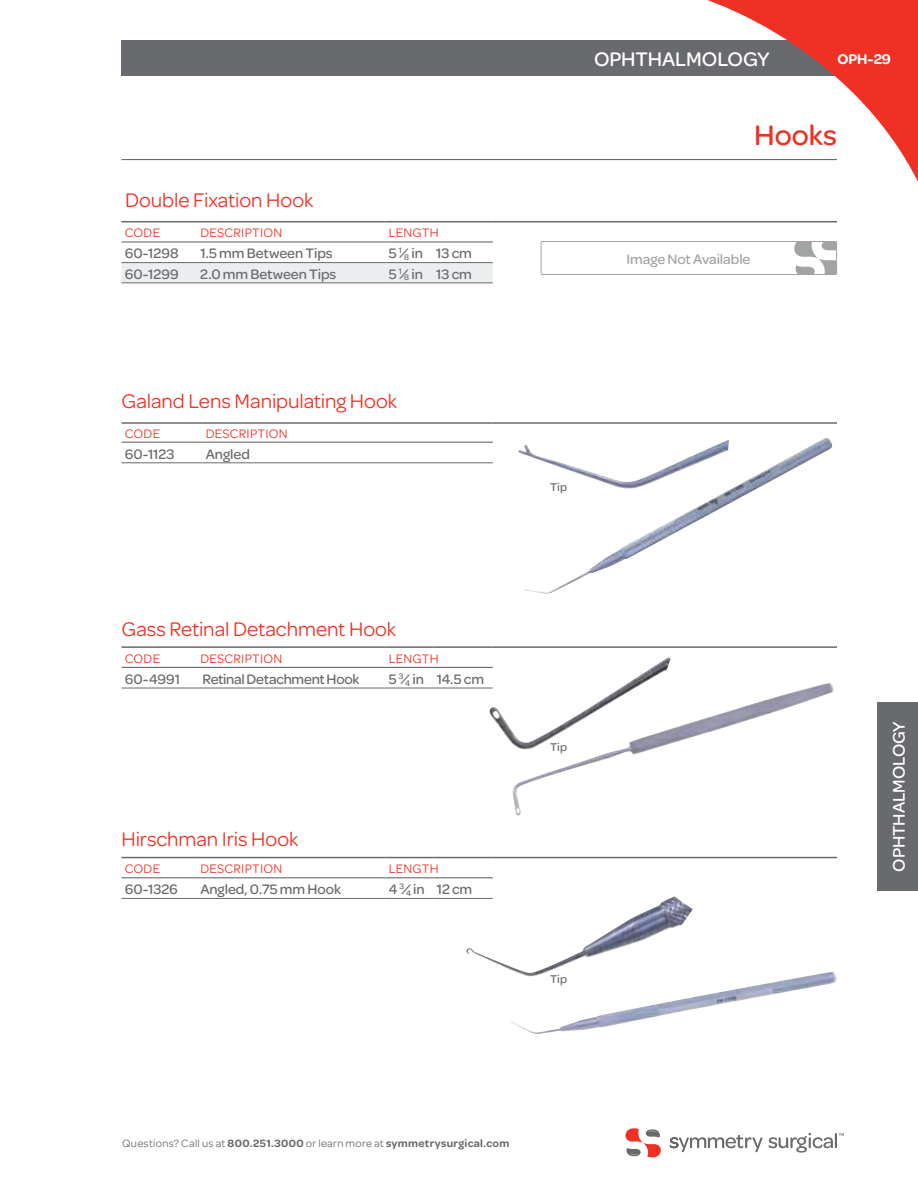
<style>
.page{position:relative;width:918px;height:1188px;background:#fff}
.page>*{position:absolute;margin:0;border:0;box-sizing:border-box;transform-origin:0 0}
.t1{font:500 30px "Omnes";color:#ee3124}
.t2{font:21px "Omnes";letter-spacing:-.005em;color:#ee3124}
.t3{font:500 21px "Omnes";letter-spacing:-.005em;color:#fff}
.t4{font:500 18px "Omnes";letter-spacing:-.005em;color:#fff}
.t5{font:600 15px "Omnes";color:#fff}
.t6{font:500 14.7px "Omnes";letter-spacing:-.005em;color:#696a6d}
.t7{font:500 14.7px "Omnes";letter-spacing:-.005em;color:#a1a3a5}
.t8{font:13.2px "Omnes";letter-spacing:.02em;color:#ee3124}
.t9{font:500 12px "Omnes";letter-spacing:.01em;color:#696a6d}
.t10{font:600 11.25px "Omnes";letter-spacing:.03em;color:#696a6d}
.s1{font-weight:400}
</style>
<div class="page">
<div style="left:878px;top:702px;width:40px;height:189px;background:#696a6d"></div>
<div style="left:121px;top:41px;width:756px;height:35px;background:#696a6d"></div>
<svg style="left:653px;top:0;width:265px;height:182px"></svg>
<svg style="left:670px;top:1133px;width:174px;height:20px"></svg>
<svg style="left:626px;top:1128px;width:35px;height:29px"></svg>
<hr style="left:122px;top:159px;width:715px;height:1px;background:#696a6d">
<svg style="left:122px;top:263px;width:371px;height:20px;background:#e7e8e9"></svg>
<hr style="left:122px;top:221px;width:75px;height:1px;background:#696a6d">
<hr style="left:197px;top:221px;width:188px;height:1px;background:#696a6d">
<hr style="left:386px;top:221px;width:47px;height:1px;background:#696a6d">
<hr style="left:433px;top:221px;width:60px;height:1px;background:#696a6d">
<hr style="left:493px;top:221px;width:344px;height:1px;background:#696a6d">
<hr style="left:122px;top:241px;width:75px;height:2px;background:#696a6d">
<hr style="left:197px;top:241px;width:188px;height:2px;background:#696a6d">
<hr style="left:386px;top:241px;width:47px;height:2px;background:#696a6d">
<hr style="left:433px;top:241px;width:60px;height:2px;background:#696a6d">
<hr style="left:122px;top:262px;width:75px;height:1px;background:#696a6d">
<hr style="left:197px;top:262px;width:188px;height:1px;background:#696a6d">
<hr style="left:386px;top:262px;width:47px;height:1px;background:#696a6d">
<hr style="left:433px;top:262px;width:60px;height:1px;background:#696a6d">
<hr style="left:122px;top:283px;width:75px;height:1px;background:#696a6d">
<hr style="left:197px;top:283px;width:188px;height:1px;background:#696a6d">
<hr style="left:386px;top:283px;width:47px;height:1px;background:#696a6d">
<hr style="left:433px;top:283px;width:60px;height:1px;background:#696a6d">
<hr style="left:122px;top:646px;width:75px;height:2px;background:#696a6d">
<hr style="left:197px;top:646px;width:188px;height:2px;background:#696a6d">
<hr style="left:386px;top:646px;width:48px;height:2px;background:#696a6d">
<hr style="left:434px;top:646px;width:59px;height:2px;background:#696a6d">
<hr style="left:493px;top:646px;width:344px;height:2px;background:#696a6d">
<hr style="left:122px;top:667px;width:75px;height:1px;background:#696a6d">
<hr style="left:197px;top:667px;width:188px;height:1px;background:#696a6d">
<hr style="left:386px;top:667px;width:48px;height:1px;background:#696a6d">
<hr style="left:434px;top:667px;width:59px;height:1px;background:#696a6d">
<hr style="left:122px;top:688px;width:75px;height:1px;background:#696a6d">
<hr style="left:197px;top:688px;width:188px;height:1px;background:#696a6d">
<hr style="left:386px;top:688px;width:48px;height:1px;background:#696a6d">
<hr style="left:434px;top:688px;width:59px;height:1px;background:#696a6d">
<hr style="left:122px;top:422px;width:80px;height:2px;background:#696a6d">
<hr style="left:202px;top:422px;width:291px;height:2px;background:#696a6d">
<hr style="left:493px;top:422px;width:344px;height:2px;background:#696a6d">
<hr style="left:122px;top:442px;width:80px;height:1px;background:#696a6d">
<hr style="left:202px;top:442px;width:291px;height:1px;background:#696a6d">
<hr style="left:122px;top:463px;width:80px;height:1px;background:#696a6d">
<hr style="left:202px;top:463px;width:291px;height:1px;background:#696a6d">
<img style="left:696px;top:438px;width:129px;height:70px">
<img style="left:518px;top:440px;width:211px;height:49px">
<hr style="left:122px;top:857px;width:75px;height:1px;background:#696a6d">
<hr style="left:197px;top:857px;width:188px;height:1px;background:#696a6d">
<hr style="left:386px;top:857px;width:48px;height:1px;background:#696a6d">
<hr style="left:434px;top:857px;width:59px;height:1px;background:#696a6d">
<hr style="left:493px;top:857px;width:344px;height:1px;background:#696a6d">
<hr style="left:122px;top:877px;width:75px;height:1px;background:#696a6d">
<hr style="left:197px;top:877px;width:188px;height:1px;background:#696a6d">
<hr style="left:386px;top:877px;width:48px;height:1px;background:#696a6d">
<hr style="left:434px;top:877px;width:59px;height:1px;background:#696a6d">
<hr style="left:122px;top:898px;width:75px;height:1px;background:#696a6d">
<hr style="left:197px;top:898px;width:188px;height:1px;background:#696a6d">
<hr style="left:386px;top:898px;width:48px;height:1px;background:#696a6d">
<hr style="left:434px;top:898px;width:59px;height:1px;background:#696a6d">
<img style="left:512px;top:683px;width:322px;height:133px">
<img style="left:489px;top:658px;width:182px;height:92px">
<img style="left:706px;top:971px;width:127px;height:24px">
<img style="left:465px;top:896px;width:228px;height:81px">
<div style="left:541px;top:241px;width:296px;height:34px;border:1px solid #a1a3a5"></div>
<svg style="left:794px;top:242px;width:43px;height:32px"></svg>
<h2 class="t2" style="left:125px;top:188px;width:190px">Double Fixation Hook</h2>
<p class="t8" style="left:125px;top:225px;width:37px">Code</p>
<p class="t8" style="left:200px;top:225px;width:84px">Description</p>
<p class="t8" style="left:389px;top:225px;width:51px">length</p>
<p class="t6" style="left:125px;top:245px;width:55px">60-1298</p>
<p class="t6" style="left:200px;top:245px;width:134px">1.5 mm Between Tips</p>
<p class="t6" style="left:389px;top:245px;width:85px">5 <sup>1</sup>⁄<sub>8</sub> in 13 cm</p>
<p class="t6" style="left:125px;top:265px;width:55px">60-1299</p>
<p class="t6" style="left:200px;top:265px;width:138px">2.0 mm Between Tips</p>
<p class="t6" style="left:389px;top:265px;width:85px">5 <sup>1</sup>⁄<sub>8</sub> in 13 cm</p>
<h2 class="t2" style="left:122px;top:390px;width:277px">Galand Lens Manipulating Hook</h2>
<p class="t8" style="left:125px;top:426px;width:37px">Code</p>
<p class="t8" style="left:206px;top:426px;width:84px">Description</p>
<p class="t6" style="left:125px;top:445px;width:51px">60-1123</p>
<p class="t6" style="left:206px;top:445px;width:46px">Angled</p>
<h2 class="t2" style="left:122px;top:617px;width:276px">Gass Retinal Detachment Hook</h2>
<p class="t8" style="left:125px;top:651px;width:37px">Code</p>
<p class="t8" style="left:200px;top:651px;width:84px">Description</p>
<p class="t8" style="left:389px;top:651px;width:51px">length</p>
<p class="t6" style="left:125px;top:671px;width:57px">60-4991</p>
<p class="t6" style="left:202px;top:671px;width:159px">Retinal Detachment Hook</p>
<p class="t6" style="left:389px;top:671px;width:97px">5 <sup>3</sup>⁄<sub>4</sub> in 14.5 cm</p>
<h2 class="t2" style="left:122px;top:827px;width:178px">H irschman I ris Hook</h2>
<p class="t8" style="left:125px;top:861px;width:37px">Code</p>
<p class="t8" style="left:200px;top:861px;width:84px">Description</p>
<p class="t8" style="left:389px;top:861px;width:51px">length</p>
<p class="t6" style="left:125px;top:881px;width:55px">60-1326</p>
<p class="t6" style="left:200px;top:881px;width:142px">Angled, 0.75 mm Hook</p>
<p class="t6" style="left:389px;top:881px;width:85px">4 <sup>3</sup>⁄<sub>4</sub> in 12 cm</p>
<h2 class="t3" style="left:594px;top:48px;width:177px">Ophthalmology</h2>
<p class="t5" style="left:838px;top:51px;width:55px">opH-29</p>
<h1 class="t1" style="left:754px;top:119px;width:84px">Hooks</h1>
<p class="t7" style="left:626px;top:251px;width:126px">Image Not Available</p>
<p class="t9" style="left:550px;top:480px;width:19px">Tip</p>
<p class="t9" style="left:550px;top:741px;width:19px">Tip</p>
<p class="t9" style="left:550px;top:972px;width:19px">Tip</p>
<p class="t4" style="left:889px;top:872px;width:152px;rotate:-90deg">Ophthalmology</p>
<p class="t10" style="left:122px;top:1136px;width:389px"><span class="s1">Questions? Call us at</span> 800.251.3000 <span class="s1">or learn more at</span> symmetrysurgical.com</p>
</div>
